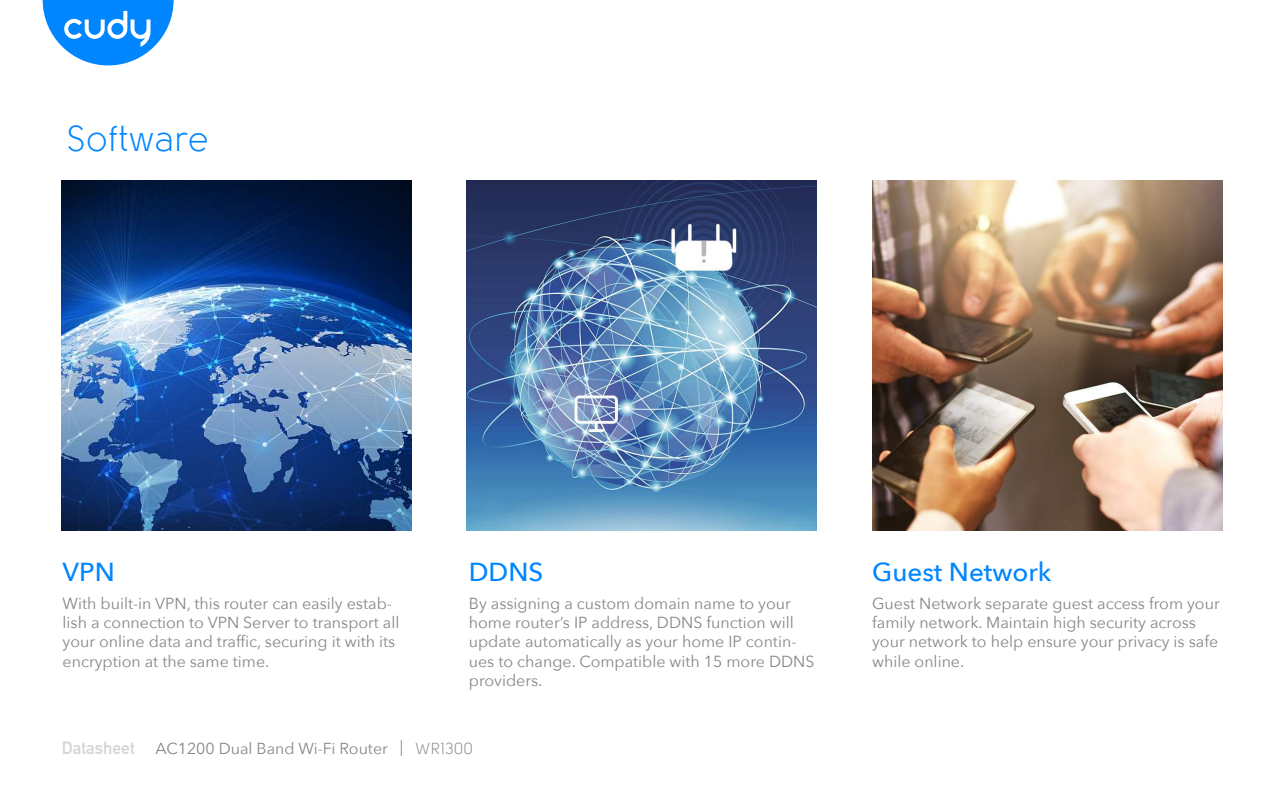
<style>
.page{position:relative;width:1280px;height:800px;background:#fff}
.page>*{position:absolute;margin:0;border:0;box-sizing:border-box;transform-origin:0 0}
.t1{font:35.9px "Solomon";color:#0086ff}
.t2{font:500 26px "Avenir Next";color:#0086ff}
.t3{font:16px/19.2px "Avenir Next";color:#878787}
.t4{font:15.9px "Avenir Next";color:#878787}
.s1{font-family:"DIN Alternate";font-weight:700;font-size:17.4px;color:#d4d4d4}
.s2{font-family:"Solomon"}
</style>
<div class="page">
<svg style="left:43px;top:0;width:131px;height:65px"></svg>
<img style="left:872px;top:180px;width:350px;height:350px">
<img style="left:467px;top:180px;width:350px;height:350px">
<img style="left:61px;top:180px;width:350px;height:350px">
<h1 class="t1" style="left:67px;top:120px;width:144px">Software</h1>
<h2 class="t2" style="left:63px;top:550px;width:54px">VPN</h2>
<p class="t3" style="left:63px;top:593px;width:338px">With built-in VPN, this router can easily estab&shy;lish a connection to VPN Server to transport all your online data and traffic, securing it with its encryption at the same time.</p>
<h2 class="t2" style="left:469px;top:550px;width:76px">DDNS</h2>
<p class="t3" style="left:469px;top:593px;width:347px">By assigning a custom domain name to your home router’s IP address, DDNS function will update automatically as your home IP contin&shy;ues to change. Compatible with 15 more DDNS providers.</p>
<p class="t4" style="left:62px;top:735px;width:413px"><span class="s1">Datasheet</span> AC1200 Dual Band Wi-Fi Router | <span class="s2">WR1300</span></p>
<h2 class="t2" style="left:872px;top:550px;width:181px">Guest Network</h2>
<p class="t3" style="left:872px;top:593px;width:349px">Guest Network separate guest access from your family network. Maintain high security across your network to help ensure your privacy is safe while online.</p>
</div>
